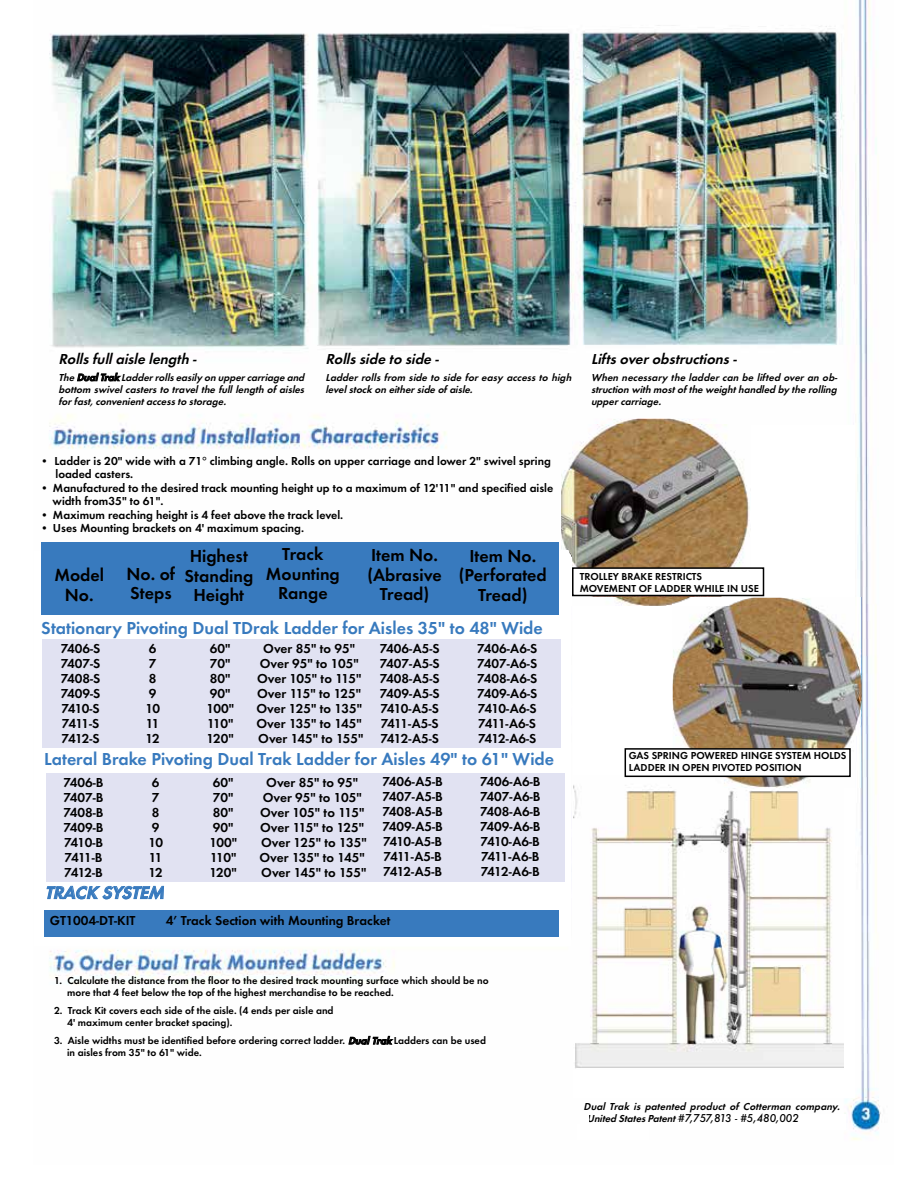
<style>
.page{position:relative;width:918px;height:1188px;background:#fff}
.page>*{position:absolute;margin:0;border:0;box-sizing:border-box;transform-origin:0 0}
.t1{font:600 18px "Futura T";color:#387abe}
.t2{font:600 18px/19.5px "Futura T";color:#000;text-align:center}
.t3{font:italic 600 18px "Futura T";color:#387abe}
.t4{font:italic 600 15px "Futura T";color:#000}
.t5{font:600 13.5px/15px "Futura T";color:#000;text-align:justify}
.t6{font:600 12px/13.5px "Futura T";color:#000}
.t7{font:600 10.5px/12px "Futura T";color:#000}
.t8{font:italic 600 10.5px/12px "Futura T";color:#000;text-align:justify}
.t9{font:italic 500 10.5px "Futura";color:#000}
.s1{font-style:italic}
</style>
<div class="page">
<img style="left:49px;top:0;width:832px;height:1140px">
<div style="left:33px;top:550px;width:539px;height:396px;background:#fff"></div>
<div style="left:46px;top:774px;width:519px;height:108px;background:#e1e2f2"></div>
<div style="left:42px;top:640px;width:518px;height:108px;background:#e1e2f2"></div>
<div style="left:41px;top:542px;width:517px;height:73px;background:#387abe"></div>
<div style="left:44px;top:910px;width:514px;height:27px;background:#387abe"></div>
<div style="left:572px;top:425px;width:283px;height:673px;background:#fff"></div>
<img style="left:574px;top:776px;width:270px;height:293px">
<img style="left:561px;top:418px;width:189px;height:139px">
<img style="left:561px;top:550px;width:10px;height:7px">
<img style="left:572px;top:425px;width:178px;height:181px">
<img style="left:673px;top:598px;width:189px;height:190px">
<img style="left:673px;top:777px;width:171px;height:11px">
<div style="left:573px;top:568px;width:191px;height:28px;background:#fff"></div>
<div style="left:572px;top:567px;width:192px;height:29px;border:2px solid #000"></div>
<div style="left:625px;top:749px;width:225px;height:27px;background:#fff"></div>
<div style="left:625px;top:748px;width:226px;height:29px;border:2px solid #000"></div>
<div style="left:678px;top:1114px;width:168px;height:16px;background:#fff"></div>
<div style="left:578px;top:1124px;width:71px;height:16px;background:#fff"></div>
<div style="left:580px;top:1111px;width:8px;height:15px;background:#fff"></div>
<p class="t4" style="left:58px;top:350px;width:143px">Rolls full aisle length -</p>
<p class="t8" style="left:58px;top:371px;width:250px">The DualTrak Ladderrollseasily on uppercarriage and bottom swivel casters to travel the full length of aisles forfast,convenientaccessto storage.</p>
<p class="t4" style="left:326px;top:350px;width:118px">Rollsside to side -</p>
<p class="t8" style="left:325px;top:371px;width:250px">Ladder rolls from side to side for easy access to high levelstock on eitherside ofaisle.</p>
<p class="t4" style="left:591px;top:350px;width:150px">Liftsoverobstructions-</p>
<p class="t8" style="left:591px;top:371px;width:250px">When necessary the ladder can be lifted over an ob&shy;struction with mostofthe weighthandled by the rolling uppercarriage.</p>
<p class="t6" style="left:56px;top:454px;width:497px;text-indent:-15px">• Ladder is 20" wide with a 71° climbing angle. Rolls on upper carriage and lower 2" swivel spring loaded casters.</p>
<p class="t6" style="left:53px;top:481px;width:502px;text-indent:-12px">• Manufactured to the desired track mounting height up to a maximum of 12'11" and specified aisle width from35" to 61".</p>
<p class="t6" style="left:41px;top:508px;width:304px">• Maximum reaching height is 4 feet above the track level.</p>
<p class="t6" style="left:41px;top:522px;width:265px">• Uses Mounting brackets on 4' maximum spacing.</p>
<h1 class="t2" style="left:54px;top:565px;width:51px">Model<br>No.</h1>
<h1 class="t2" style="left:126px;top:564px;width:50px;text-align:left">No. of<br>Steps</h1>
<h1 class="t2" style="left:184px;top:546px;width:70px">Highest<br>Standing<br>Height</h1>
<h1 class="t2" style="left:266px;top:545px;width:75px">Track<br>Mounting<br>Range</h1>
<h1 class="t2" style="left:367px;top:545px;width:76px">Item No. (Abrasive<br>Tread)</h1>
<h1 class="t2" style="left:459px;top:546px;width:90px">Item No. (Perforated<br>Tread)</h1>
<h1 class="t1" style="left:41px;top:617px;width:503px">Stationary Pivoting Dual TDrak Ladder for Aisles 35" to 48" Wide</h1>
<p class="t5" style="left:61px;top:641px;width:41px">7406-S 7407-S 7408-S 7409-S 7410-S 7411-S 7412-S</p>
<p class="t5" style="left:380px;top:641px;width:61px">7406-A5-S 7407-A5-S 7408-A5-S 7409-A5-S 7410-A5-S 7411-A5-S 7412-A5-S</p>
<p class="t5" style="left:477px;top:641px;width:61px">7406-A6-S 7407-A6-S 7408-A6-S 7409-A6-S 7410-A6-S 7411-A6-S 7412-A6-S</p>
<p class="t5" style="left:145px;top:641px;width:16px;text-align:left">6<br>7<br>8<br>9<br>10<br>11<br>12</p>
<p class="t5" style="left:206px;top:641px;width:29px;text-align:left">60"<br>70"<br>80"<br>90"<br>100"<br>110"<br>120"</p>
<p class="t5" style="left:256px;top:641px;width:109px;text-align:center">Over 85" to 95"<br>Over 95" to 105"<br>Over 105" to 115"<br>Over 115" to 125"<br>Over 125" to 135"<br>Over 135" to 145"<br>Over 145" to 155"</p>
<h1 class="t1" style="left:44px;top:748px;width:512px">Lateral Brake Pivoting Dual Trak Ladder for Aisles 49" to 61" Wide</h1>
<p class="t5" style="left:64px;top:775px;width:42px">7406-B 7407-B 7408-B 7409-B 7410-B 7411-B 7412-B</p>
<p class="t5" style="left:382px;top:774px;width:62px">7406-A5-B 7407-A5-B 7408-A5-B 7409-A5-B 7410-A5-B 7411-A5-B 7412-A5-B</p>
<p class="t5" style="left:480px;top:774px;width:62px">7406-A6-B 7407-A6-B 7408-A6-B 7409-A6-B 7410-A6-B 7411-A6-B 7412-A6-B</p>
<p class="t5" style="left:148px;top:775px;width:16px;text-align:left">6<br>7<br>8<br>9<br>10<br>11<br>12</p>
<p class="t5" style="left:209px;top:775px;width:29px;text-align:left">60"<br>70"<br>80"<br>90"<br>100"<br>110"<br>120"</p>
<p class="t5" style="left:260px;top:775px;width:109px;text-align:center">Over 85" to 95"<br>Over 95" to 105"<br>Over 105" to 115"<br>Over 115" to 125"<br>Over 125" to 135"<br>Over 135" to 145"<br>Over 145" to 155"</p>
<h1 class="t3" style="left:45px;top:882px;width:125px">TRACK SYSTEM</h1>
<p class="t5" style="left:50px;top:912px;width:87px">GT1004-DT-KIT</p>
<p class="t5" style="left:166px;top:912px;width:226px">4’ Track Section with Mounting Bracket</p>
<p class="t7" style="left:67px;top:975px;width:423px;text-indent:-13px">1. Calculate the distance from the floor to the desired track mounting surface which should be no more that 4 feet below the top of the highest merchandise to be reached.</p>
<p class="t7" style="left:67px;top:1005px;width:268px;text-indent:-13px">2. Track Kit covers each side of the aisle. (4 ends per aisle and<br>4' maximum center bracket spacing).</p>
<p class="t7" style="left:67px;top:1035px;width:420px;text-indent:-13px">3. Aisle widths must be identified before ordering correct ladder. <span class="s1">DualTrak</span>Ladders can be used in aisles from 35" to 61" wide.</p>
<p class="t7" style="left:580px;top:570px;width:181px">TROLLEY BRAKE RESTRICTS<br>MOVEMENT OF LADDER WHILE IN USE</p>
<p class="t7" style="left:629px;top:750px;width:219px">GAS SPRING POWERED HINGE SYSTEM HOLDS<br>LADDER IN OPEN PIVOTED POSITION</p>
<p class="t8" style="left:584px;top:1100px;width:260px">Dual Trak is patented product of Cotterman company. (United StatesPatent 5 413,19 -#6,619,427 -#7,757,813</p>
<p class="t9" style="left:678px;top:1111px;width:122px">#7,757,813 - #5,480,002</p>
</div>
